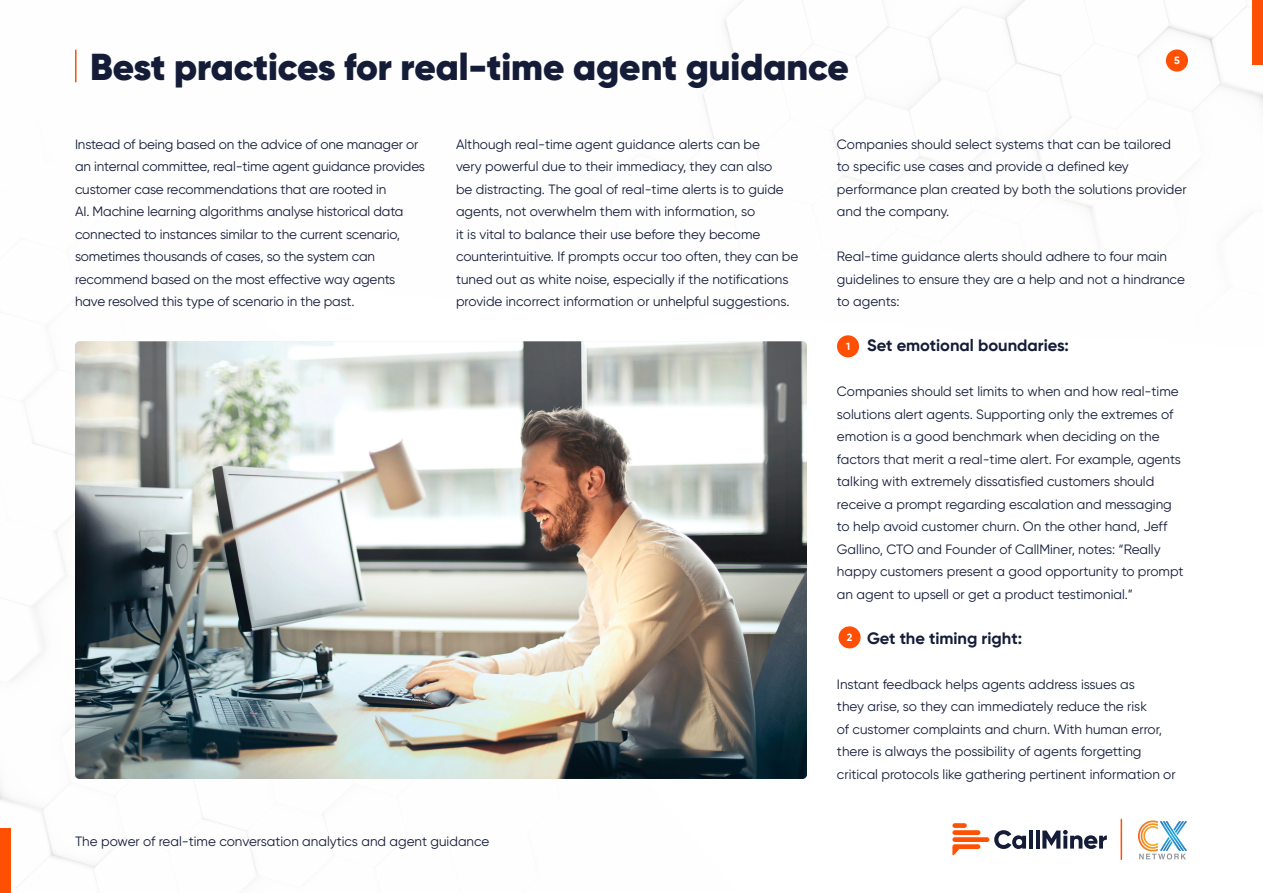
<style>
.page{position:relative;width:1263px;height:893px;background:#fff}
.page>*{position:absolute;margin:0;border:0;box-sizing:border-box;transform-origin:0 0}
.t1{font:900 37.5px "Gilroy";color:#141c38}
.t2{font:700 16.5px "Gilroy";color:#141c38}
.t3{font:13.5px/22.5px "Gilroy";color:#141c38}
.t4{font:700 10.5px "Gilroy";color:#fff}
</style>
<div class="page">
<div style="left:1252px;top:0;width:11px;height:64px;background:#ff4f03"></div>
<div style="left:0;top:828px;width:10px;height:65px;background:#ff4f03"></div>
<div style="left:1166px;top:50px;width:22px;height:22px;background:#ff4f03;border-radius:50%"></div>
<svg style="left:994px;top:830px;width:32px;height:19px"></svg>
<hr style="left:1029px;top:830px;width:4px;height:19px;background:#141c38">
<svg style="left:1036px;top:830px;width:3px;height:19px"></svg>
<svg style="left:1042px;top:830px;width:65px;height:19px"></svg>
<svg style="left:952px;top:844px;width:28px;height:12px"></svg>
<div style="left:952px;top:837px;width:37px;height:5px;background:#ff5003;border-radius:2px"></div>
<div style="left:952px;top:830px;width:28px;height:5px;background:#ff5003;border-radius:2px"></div>
<div style="left:952px;top:823px;width:15px;height:5px;background:#ff5003;border-radius:2px"></div>
<hr style="left:1120px;top:819px;width:2px;height:40px;background:#ff4f03">
<svg style="left:1139px;top:821px;width:48px;height:38px"></svg>
<img style="left:1138px;top:820px;width:20px;height:32px">
<hr style="left:75px;top:50px;width:1px;height:32px;background:#ff4f03">
<img style="left:75px;top:341px;width:732px;height:438px">
<div style="left:837px;top:335px;width:22px;height:22px;background:#ff4f03;border-radius:50%"></div>
<div style="left:838px;top:626px;width:23px;height:22px;background:#ff4f03;border-radius:50%"></div>
<p class="t1" style="left:90px;top:43px;width:760px">Best practices for real-time agent guidance</p>
<p class="t4" style="left:1174px;top:54px;width:7px">5</p>
<p class="t3" style="left:75px;top:133px;width:351px">Instead of being based on the advice of one manager or an internal committee, real-time agent guidance provides customer case recommendations that are rooted in<br>AI. Machine learning algorithms analyse historical data connected to instances similar to the current scenario, sometimes thousands of cases, so the system can recommend based on the most effective way agents have resolved this type of scenario in the past.</p>
<p class="t3" style="left:456px;top:133px;width:344px">Although real-time agent guidance alerts can be<br>very powerful due to their immediacy, they can also<br>be distracting. The goal of real-time alerts is to guide agents, not overwhelm them with information, so<br>it is vital to balance their use before they become counterintuitive. If prompts occur too often, they can be tuned out as white noise, especially if the notifications provide incorrect information or unhelpful suggestions.</p>
<p class="t3" style="left:837px;top:133px;width:351px">Companies should select systems that can be tailored to specific use cases and provide a defined key performance plan created by both the solutions provider and the company.</p>
<p class="t3" style="left:837px;top:245px;width:349px">Real-time guidance alerts should adhere to four main guidelines to ensure they are a help and not a hindrance to agents:</p>
<p class="t2" style="left:867px;top:335px;width:204px">Set emotional boundaries:</p>
<p class="t3" style="left:837px;top:380px;width:348px">Companies should set limits to when and how real-time solutions alert agents. Supporting only the extremes of emotion is a good benchmark when deciding on the factors that merit a real-time alert. For example, agents talking with extremely dissatisfied customers should receive a prompt regarding escalation and messaging to help avoid customer churn. On the other hand, Jeff Gallino, CTO and Founder of CallMiner, notes: “Really happy customers present a good opportunity to prompt an agent to upsell or get a product testimonial.”</p>
<p class="t2" style="left:867px;top:628px;width:157px">Get the timing right:</p>
<p class="t3" style="left:837px;top:673px;width:340px">Instant feedback helps agents address issues as<br>they arise, so they can immediately reduce the risk<br>of customer complaints and churn. With human error, there is always the possibility of agents forgetting critical protocols like gathering pertinent information or</p>
<p class="t4" style="left:846px;top:340px;width:6px">1</p>
<p class="t4" style="left:847px;top:631px;width:7px">2</p>
<p class="t3" style="left:75px;top:830px;width:416px">The power of real-time conversation analytics and agent guidance</p>
</div>
